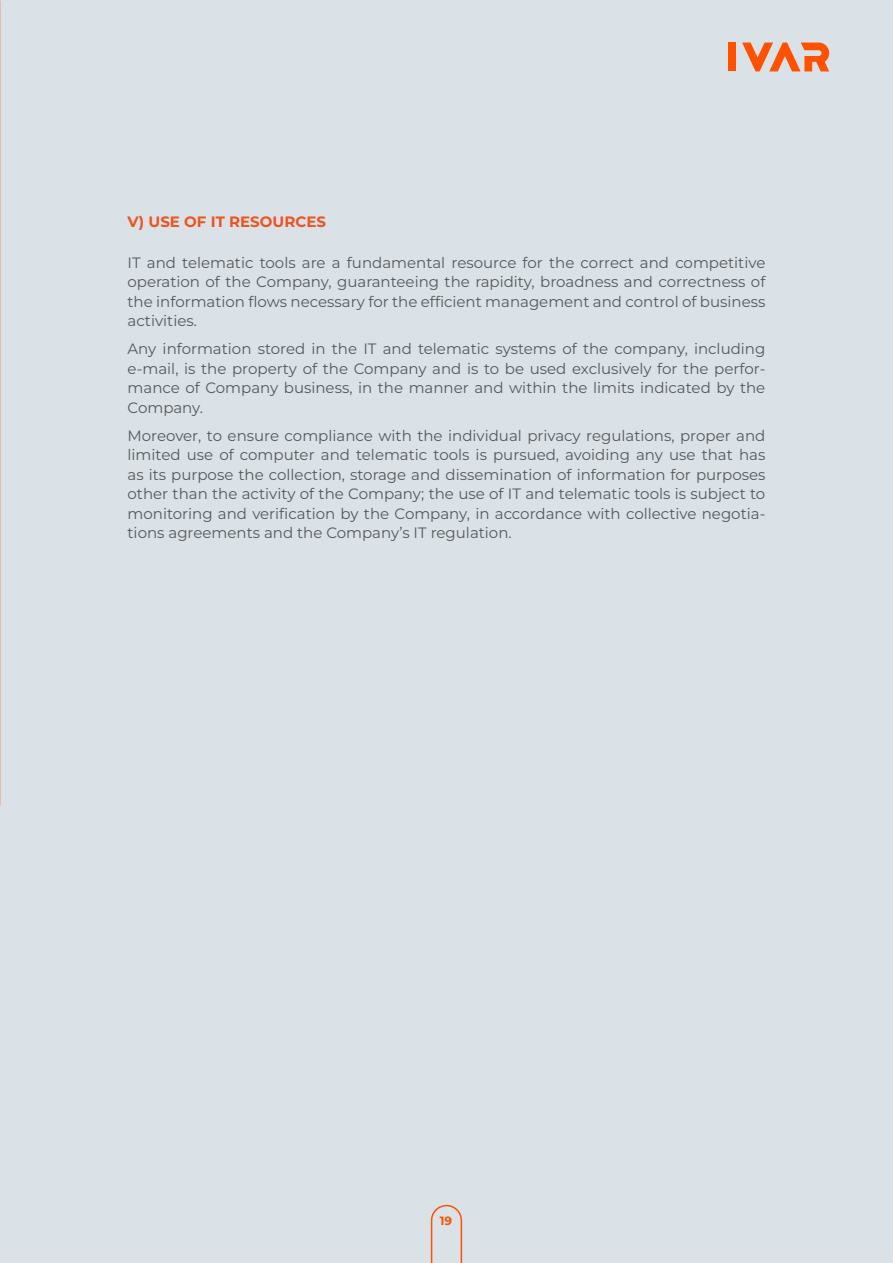
<style>
.page{position:relative;width:893px;height:1263px;background:#dae2e7}
.page>*{position:absolute;margin:0;border:0;box-sizing:border-box;transform-origin:0 0}
.Normal_EN{font:15px/19.5px "Montserrat";color:#57585a;text-align:justify}
.Heading_1{font:700 15px "Montserrat";color:#ee531e}
.t1{font:700 12px "Montserrat";color:#ff5100}
</style>
<div class="page">
<svg style="left:430px;top:1204px;width:33px;height:59px"></svg>
<div style="left:729px;top:43px;width:7px;height:28px;background:#ff5100"></div>
<svg style="left:742px;top:43px;width:87px;height:28px"></svg>
<p class="Heading_1" style="left:128px;top:211px;width:200px">V) USE OF IT RESOURCES</p>
<p class="Normal_EN" style="left:128px;top:252px;width:639px">IT and telematic tools are a fundamental resource for the correct and competitive operation of the Company, guaranteeing the rapidity, broadness and correctness of the information flows necessary for the efficient management and control of business activities.</p>
<p class="Normal_EN" style="left:128px;top:339px;width:639px">Any information stored in the IT and telematic systems of the company, including e-mail, is the property of the Company and is to be used exclusively for the perfor&shy;mance of Company business, in the manner and within the limits indicated by the Company.</p>
<p class="Normal_EN" style="left:128px;top:425px;width:639px">Moreover, to ensure compliance with the individual privacy regulations, proper and limited use of computer and telematic tools is pursued, avoiding any use that has as its purpose the collection, storage and dissemination of information for purposes other than the activity of the Company; the use of IT and telematic tools is subject to monitoring and verification by the Company, in accordance with collective negotia&shy;tions agreements and the Company’s IT regulation.</p>
<p class="t1" style="left:440px;top:1212px;width:14px">19</p>
</div>
